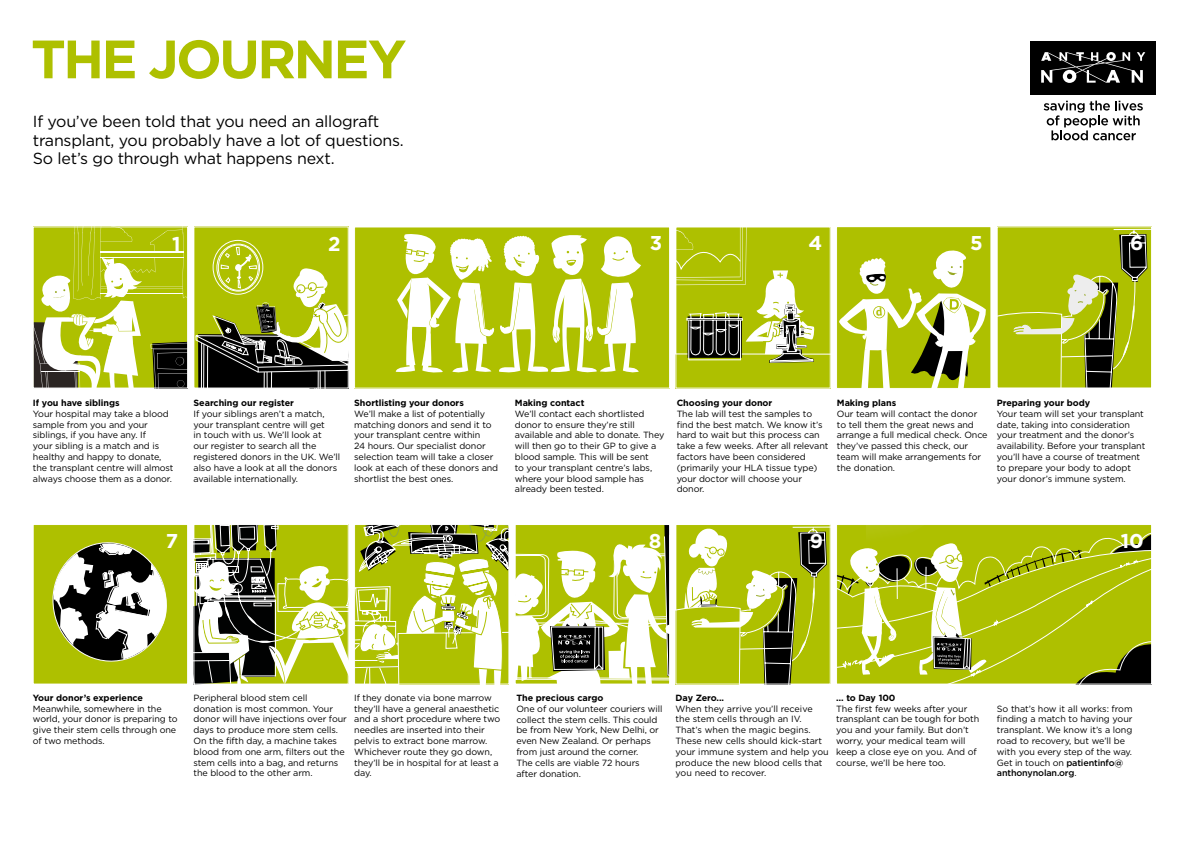
<style>
.page{position:relative;width:1191px;height:842px;background:#fff}
.page>*{position:absolute;margin:0;border:0;box-sizing:border-box;transform-origin:0 0}
.t1{font:700 53.9px "Gotham";letter-spacing:-.05em;color:#aec000}
.t2{font:700 20px "Gotham";color:#fff}
.t3{font:16px/18.5px "Gotham";letter-spacing:-.015em;color:#000}
.t4{font:9px/10.8px "Gotham";letter-spacing:-.01em;color:#000}
.t5{font:700 9px "Gotham";letter-spacing:-.005em;color:#000}
.s1{font-weight:500}
</style>
<div class="page">
<div style="left:836px;top:227px;width:155px;height:161px;background:#aec000"></div>
<div style="left:836px;top:226px;width:155px;height:163px;border:1px solid #fff"></div>
<svg style="left:999px;top:229px;width:150px;height:157px;background:#a0ae17"></svg>
<svg style="left:677px;top:229px;width:151px;height:157px;background:#a9b726"></svg>
<svg style="left:35px;top:229px;width:151px;height:157px"></svg>
<div style="left:33px;top:227px;width:155px;height:161px;border:1px solid #fff"></div>
<div style="left:354px;top:227px;width:315px;height:161px;background:#aec000"></div>
<svg style="left:396px;top:234px;width:245px;height:139px"></svg>
<div style="left:354px;top:227px;width:316px;height:161px;border:1px solid #fff"></div>
<div style="left:194px;top:227px;width:154px;height:161px;background:#aec000"></div>
<div style="left:218px;top:245px;width:40px;height:45px;border:1px solid #fff;border-radius:50%"></div>
<svg style="left:196px;top:247px;width:150px;height:139px"></svg>
<svg style="left:356px;top:526px;width:151px;height:156px"></svg>
<div style="left:354px;top:524px;width:155px;height:160px;border:1px solid #fff"></div>
<svg style="left:517px;top:526px;width:151px;height:156px"></svg>
<div style="left:515px;top:524px;width:155px;height:160px;border:1px solid #fff"></div>
<svg style="left:677px;top:526px;width:151px;height:156px;background:#a5b22a"></svg>
<div style="left:675px;top:524px;width:155px;height:160px;border:1px solid #fff"></div>
<svg style="left:196px;top:526px;width:150px;height:156px"></svg>
<div style="left:194px;top:524px;width:154px;height:160px;border:1px solid #fff"></div>
<svg style="left:838px;top:526px;width:311px;height:156px;background:#abba21"></svg>
<div style="left:836px;top:524px;width:315px;height:160px;border:1px solid #fff"></div>
<div style="left:33px;top:525px;width:155px;height:159px;background:#aec000"></div>
<svg style="left:52px;top:542px;width:115px;height:120px"></svg>
<div style="left:33px;top:524px;width:155px;height:160px;border:1px solid #fff"></div>
<svg style="left:1043px;top:101px;width:99px;height:39px"></svg>
<div style="left:1030px;top:41px;width:126px;height:53px;background:#000"></div>
<svg style="left:1041px;top:52px;width:104px;height:31px"></svg>
<svg style="left:839px;top:250px;width:148px;height:138px"></svg>
<h1 class="t1" style="left:31px;top:23px;width:377px">THE JOURNEY</h1>
<h3 class="t3" style="left:33px;top:112px;width:372px">If you’ve been told that you need an allograft transplant, you probably have a lot of questions.<br>So let’s go through what happens next.</h3>
<h2 class="t2" style="left:172px;top:230px;width:10px">1</h2>
<h2 class="t2" style="left:328px;top:231px;width:14px">2</h2>
<h2 class="t2" style="left:808px;top:230px;width:15px">4</h2>
<h2 class="t2" style="left:970px;top:230px;width:14px">5</h2>
<h2 class="t2" style="left:650px;top:230px;width:14px">3</h2>
<h2 class="t2" style="left:1130px;top:230px;width:15px">6</h2>
<p class="t5" style="left:33px;top:397px;width:88px">If you have siblings</p>
<p class="t4" style="left:33px;top:408px;width:142px">Your hospital may take a blood sample from you and your siblings, if you have any. If<br>your sibling is a match and is healthy and happy to donate, the transplant centre will almost always choose them as a donor.</p>
<p class="t5" style="left:194px;top:397px;width:102px">Searching our register</p>
<p class="t4" style="left:194px;top:408px;width:148px">If your siblings aren’t a match, your transplant centre will get<br>in touch with us. We’ll look at<br>our register to search all the registered donors in the UK. We’ll also have a look at all the donors available internationally.</p>
<p class="t5" style="left:354px;top:397px;width:111px">Shortlisting your donors</p>
<p class="t4" style="left:354px;top:408px;width:145px">We’ll make a list of potentially matching donors and send it to your transplant centre within<br>24 hours. Our specialist donor selection team will take a closer look at each of these donors and shortlist the best ones.</p>
<p class="t5" style="left:515px;top:397px;width:71px">Making contact</p>
<p class="t4" style="left:515px;top:408px;width:151px">We’ll contact each shortlisted donor to ensure they’re still available and able to donate. They will then go to their GP to give a blood sample. This will be sent<br>to your transplant centre’s labs, where your blood sample has already been tested.</p>
<p class="t5" style="left:676px;top:397px;width:97px">Choosing your donor</p>
<p class="t4" style="left:676px;top:408px;width:153px">The lab will test the samples to find the best match. We know it’s hard to wait but this process can take a few weeks. After all relevant factors have been considered (primarily your HLA tissue type) your doctor will choose your donor.</p>
<p class="t5" style="left:837px;top:397px;width:61px">Making plans</p>
<p class="t4" style="left:837px;top:408px;width:152px">Our team will contact the donor to tell them the great news and arrange a full medical check. Once they’ve passed this check, our team will make arrangements for the donation.</p>
<p class="t5" style="left:997px;top:397px;width:95px">Preparing your body</p>
<p class="t4" style="left:997px;top:408px;width:150px">Your team will set your transplant date, taking into consideration your treatment and the donor’s availability. Before your transplant you’ll have a course of treatment to prepare your body to adopt your donor’s immune system.</p>
<h2 class="t2" style="left:166px;top:527px;width:14px">7</h2>
<h2 class="t2" style="left:649px;top:527px;width:14px">8</h2>
<h2 class="t2" style="left:810px;top:527px;width:15px">9</h2>
<h2 class="t2" style="left:1120px;top:527px;width:25px">10</h2>
<p class="t5" style="left:33px;top:692px;width:112px">Your donor’s experience</p>
<p class="t4" style="left:33px;top:703px;width:146px">Meanwhile, somewhere in the world, your donor is preparing to give their stem cells through one of two methods.</p>
<p class="t4" style="left:354px;top:692px;width:148px">If they donate via bone marrow they’ll have a general anaesthetic and a short procedure where two needles are inserted into their pelvis to extract bone marrow.<br>Whichever route they go down, they’ll be in hospital for at least a day.</p>
<p class="t4" style="left:194px;top:692px;width:155px">Peripheral blood stem cell donation is most common. Your donor will have injections over four days to produce more stem cells.<br>On the fifth day, a machine takes blood from one arm, filters out the stem cells into a bag, and returns the blood to the other arm.</p>
<p class="t5" style="left:675px;top:692px;width:50px">Day Zero...</p>
<p class="t5" style="left:516px;top:692px;width:88px">The precious cargo</p>
<p class="t4" style="left:516px;top:703px;width:147px">One of our volunteer couriers will collect the stem cells. This could be from New York, New Delhi, or even New Zealand. Or perhaps from just around the corner.<br>The cells are viable 72 hours after donation.</p>
<p class="t4" style="left:675px;top:703px;width:155px">When they arrive you’ll receive the stem cells through an IV.<br>That’s when the magic begins.<br>These new cells should kick-start your immune system and help you produce the new blood cells that you need to recover.</p>
<p class="t5" style="left:836px;top:692px;width:61px">… to Day 100</p>
<p class="t4" style="left:836px;top:703px;width:144px">The first few weeks after your transplant can be tough for both you and your family. But don’t worry, your medical team will keep a close eye on you. And of course, we’ll be here too.</p>
<p class="t4" style="left:997px;top:703px;width:137px">So that’s how it all works: from finding a match to having your transplant. We know it’s a long road to recovery, but we’ll be with you every step of the way.<br>Get in touch on <span class="s1">patientinfo@ anthonynolan.org</span>.</p>
</div>
